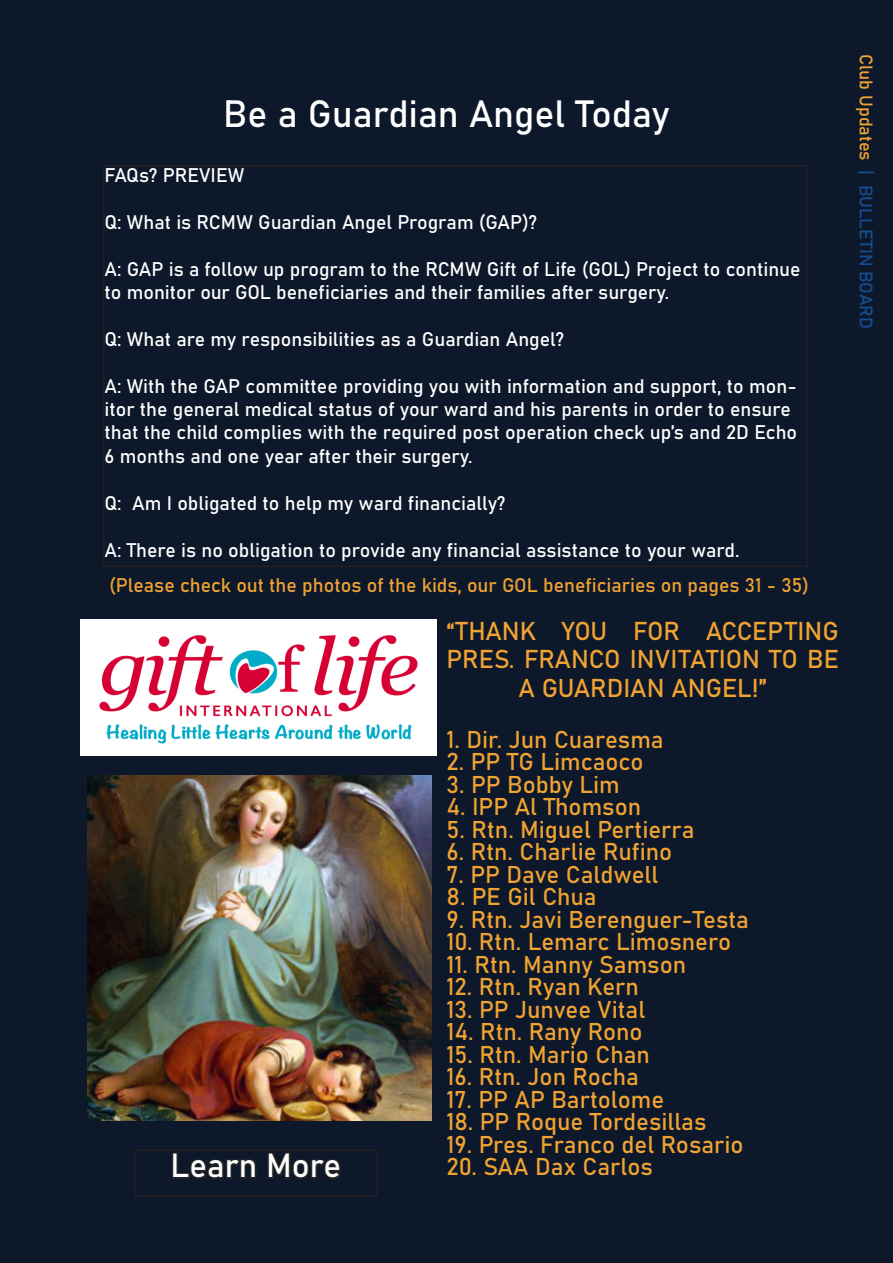
<style>
.page{position:relative;width:893px;height:1263px;background:#0d182b}
.page>*{position:absolute;margin:0;border:0;box-sizing:border-box;transform-origin:0 0}
.t1{font:37.5px "Bahnschrift";color:#fff}
.t2{font:33px "Bahnschrift";color:#fff}
.t3{font:25.5px/28.5px "Bahnschrift";color:#f1a332;text-align:center}
.t4{font:24px "Bahnschrift";color:#f1a332}
.t5{font:19.5px/23.4px "Bahnschrift";color:#fff}
.t6{font:19.5px "Bahnschrift";color:#f1a332}
.t7{font:18px "Bahnschrift";color:#164d8f}
.s1{color:#f1a332}
</style>
<div class="page">
<div style="left:172px;top:1152px;width:6px;height:27px;border:3px solid #242424"></div>
<div style="left:174px;top:1173px;width:16px;height:6px;border:3px solid #242424"></div>
<svg style="left:188px;top:1159px;width:68px;height:20px"></svg>
<svg style="left:266px;top:1120px;width:77px;height:59px"></svg>
<div style="left:134px;top:1149px;width:243px;height:47px;border:2px solid #231f20"></div>
<img style="left:80px;top:619px;width:356px;height:136px">
<div style="left:103px;top:165px;width:705px;height:402px;border:2px solid #231f20"></div>
<img style="left:87px;top:776px;width:344px;height:344px">
<p class="t1" style="left:223px;top:86px;width:448px">Be a Guardian Angel Today</p>
<p class="t5" style="left:104px;top:162px;width:141px">FAQs? PREVIEW</p>
<p class="t5" style="left:104px;top:209px;width:434px">Q: What is RCMW Guardian Angel Program (GAP)?</p>
<p class="t5" style="left:104px;top:256px;width:698px">A: GAP is a follow up program to the RCMW Gift of Life (GOL) Project to continue to monitor our GOL beneficiaries and their families after surgery.</p>
<p class="t5" style="left:104px;top:326px;width:461px">Q: What are my responsibilities as a Guardian Angel?</p>
<p class="t5" style="left:104px;top:373px;width:694px">A: With the GAP committee providing you with information and support, to mon&shy;itor the general medical status of your ward and his parents in order to ensure that the child complies with the required post operation check up’s and 2D Echo 6 months and one year after their surgery.</p>
<p class="t5" style="left:104px;top:490px;width:403px">Q: Am I obligated to help my ward financially?</p>
<p class="t5" style="left:104px;top:537px;width:637px">A: There is no obligation to provide any financial assistance to your ward.</p>
<p class="t6" style="left:109px;top:570px;width:701px">(Please check out the photos of the kids, our GOL beneficiaries on pages 31 - 35)</p>
<p class="t2" style="left:171px;top:1141px;width:172px">Learn More</p>
<p class="t3" style="left:446px;top:615px;width:394px">“THANK YOU FOR ACCEPTING<br>PRES. FRANCO INVITATION TO BE<br>A GUARDIAN ANGEL!”</p>
<p class="t4" style="left:446px;top:721px;width:219px">1. Dir. Jun Cuaresma</p>
<p class="t4" style="left:446px;top:743px;width:199px">2. PP TG Limcaoco</p>
<p class="t4" style="left:446px;top:766px;width:175px">3. PP Bobby Lim</p>
<p class="t4" style="left:446px;top:788px;width:196px">4. IPP Al Thomson</p>
<p class="t4" style="left:446px;top:811px;width:249px">5. Rtn. Miguel Pertierra</p>
<p class="t4" style="left:446px;top:833px;width:227px">6. Rtn. Charlie Rufino</p>
<p class="t4" style="left:446px;top:856px;width:213px">7. PP Dave Caldwell</p>
<p class="t4" style="left:446px;top:878px;width:152px">8. PE Gil Chua</p>
<p class="t4" style="left:446px;top:901px;width:304px">9. Rtn. Javi Berenguer-Testa</p>
<p class="t4" style="left:446px;top:923px;width:286px">10. Rtn. Lemarc Limosnero</p>
<p class="t4" style="left:446px;top:946px;width:241px">11. Rtn. Manny Samson</p>
<p class="t4" style="left:446px;top:968px;width:194px">12. Rtn. Ryan Kern</p>
<p class="t4" style="left:446px;top:991px;width:200px">13. PP Junvee Vital</p>
<p class="t4" style="left:446px;top:1013px;width:198px">14. Rtn. Rany Rono</p>
<p class="t4" style="left:446px;top:1036px;width:205px">15. Rtn. Mario Chan</p>
<p class="t4" style="left:446px;top:1058px;width:194px">16. Rtn. Jon Rocha</p>
<p class="t4" style="left:446px;top:1081px;width:219px">17. PP AP Bartolome</p>
<p class="t4" style="left:446px;top:1103px;width:261px">18. PP Roque Tordesillas</p>
<p class="t4" style="left:446px;top:1126px;width:299px">19. Pres. Franco del Rosario</p>
<p class="t4" style="left:446px;top:1148px;width:208px">20. SAA Dax Carlos</p>
<p class="t7" style="left:880px;top:54px;width:276px;rotate:90deg"><span class="s1">Club Updates</span> | BULLETIN BOARD</p>
</div>
